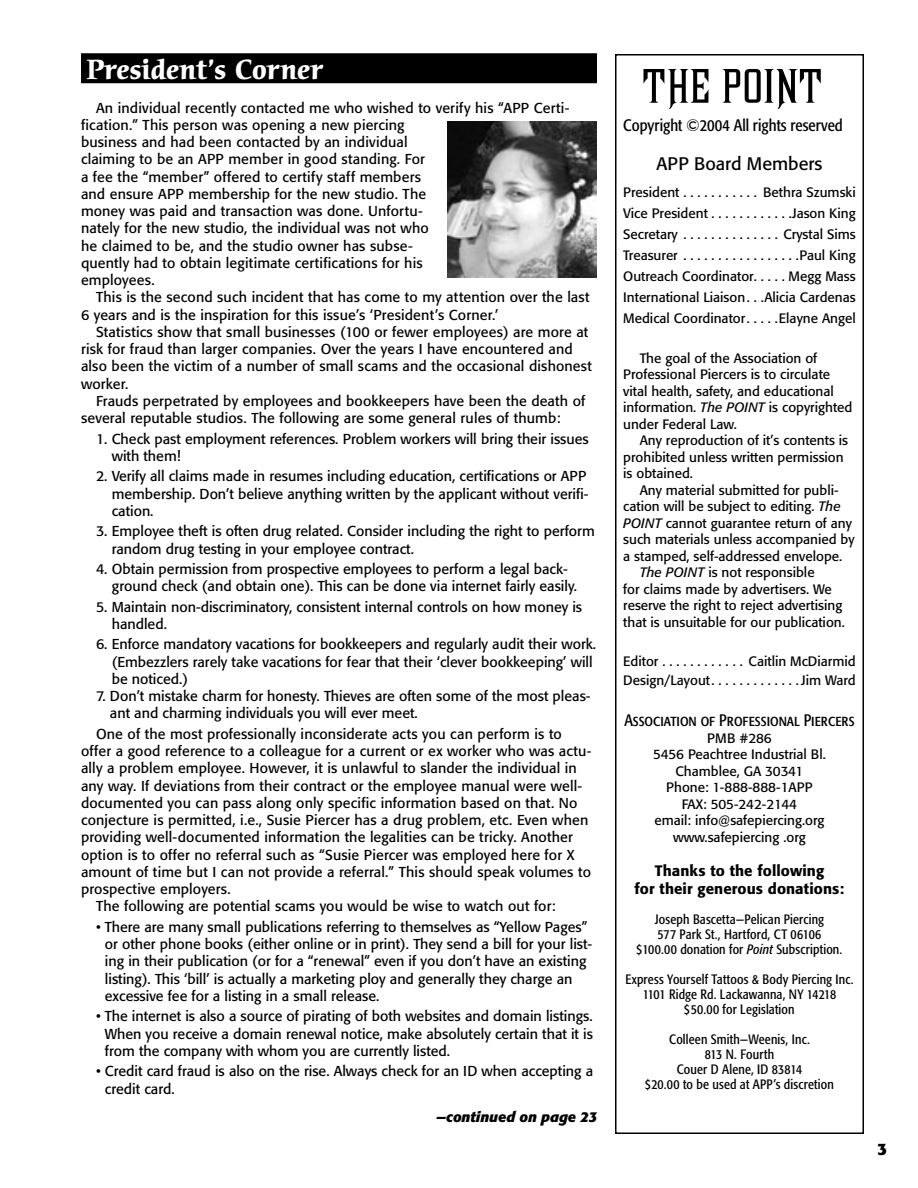
<style>
.page{position:relative;width:918px;height:1188px;background:#fff}
.page>*{position:absolute;margin:0;border:0;box-sizing:border-box;transform-origin:0 0}
.t1{font:700 27px "Cerigo";color:#fff}
.t2{font:18px "Formata";color:#000}
.t3{font:16.5px "Formata Condensed SC";color:#000}
.t4{font:condensed 16.5px "Formata";color:#000}
.t5{font:700 16.5px "Formata";color:#000}
.t6{font:500 15px/18px "Formata";letter-spacing:.005em;color:#000;text-align:center}
.t7{font:14.25px/17.2px "Formata";letter-spacing:.005em;color:#000}
.t8{font:italic 700 14.25px "Formata";color:#000}
.t9{font:13.5px/16.5px "Formata";color:#000}
.t10{font:condensed 13.5px/15px "Formata";letter-spacing:.01em;color:#000;text-align:center}
.s1{font-style:italic}
</style>
<div class="page">
<div style="left:615px;top:54px;width:249px;height:1080px;border:2px solid #000"></div>
<svg style="left:643px;top:69px;width:65px;height:40px"></svg>
<svg style="left:723px;top:69px;width:98px;height:40px"></svg>
<div style="left:81px;top:53px;width:516px;height:30px;background:#000"></div>
<img style="left:447px;top:122px;width:150px;height:155px">
<h1 class="t1" style="left:86px;top:54px;width:238px">President’s Corner</h1>
<p class="t7" style="left:81px;top:99px;width:490px;text-indent:15px">An individual recently contacted me who wished to verify his “APP Certi&shy;fication.” This person was opening a new piercing<br>business and had been contacted by an individual<br>claiming to be an APP member in good standing. For<br>a fee the “member” offered to certify staff members<br>and ensure APP membership for the new studio. The<br>money was paid and transaction was done. Unfortu-<br>nately for the new studio, the individual was not who<br>he claimed to be, and the studio owner has subse-<br>quently had to obtain legitimate certifications for his<br>employees.</p>
<p class="t7" style="left:81px;top:289px;width:510px;text-indent:15px">This is the second such incident that has come to my attention over the last<br>6 years and is the inspiration for this issue’s ‘President’s Corner.’</p>
<p class="t7" style="left:81px;top:323px;width:512px;text-indent:15px">Statistics show that small businesses (100 or fewer employees) are more at risk for fraud than larger companies. Over the years I have encountered and also been the victim of a number of small scams and the occasional dishonest worker.</p>
<p class="t7" style="left:81px;top:392px;width:506px;text-indent:15px">Frauds perpetrated by employees and bookkeepers have been the death of several reputable studios. The following are some general rules of thumb:</p>
<p class="t7" style="left:112px;top:430px;width:479px;text-indent:-16px">1. Check past employment references. Problem workers will bring their issues with them!</p>
<p class="t7" style="left:112px;top:468px;width:478px;text-indent:-16px">2. Verify all claims made in resumes including education, certifications or APP membership. Don’t believe anything written by the applicant without verifi&shy;cation.</p>
<p class="t7" style="left:112px;top:523px;width:485px;text-indent:-16px">3. Employee theft is often drug related. Consider including the right to perform random drug testing in your employee contract.</p>
<p class="t7" style="left:112px;top:560px;width:467px;text-indent:-16px">4. Obtain permission from prospective employees to perform a legal back&shy;ground check (and obtain one). This can be done via internet fairly easily.</p>
<p class="t7" style="left:112px;top:598px;width:472px;text-indent:-16px">5. Maintain non-discriminatory, consistent internal controls on how money is handled.</p>
<p class="t7" style="left:112px;top:636px;width:486px;text-indent:-16px">6. Enforce mandatory vacations for bookkeepers and regularly audit their work. (Embezzlers rarely take vacations for fear that their ‘clever bookkeeping’ will be noticed.)</p>
<p class="t7" style="left:110px;top:688px;width:482px;text-indent:-14px">7. Don’t mistake charm for honesty. Thieves are often some of the most pleas&shy;ant and charming individuals you will ever meet.</p>
<p class="t7" style="left:96px;top:725px;width:467px">One of the most professionally inconsiderate acts you can perform is to</p>
<p class="t7" style="left:81px;top:743px;width:512px">offer a good reference to a colleague for a current or ex worker who was actu-</p>
<p class="t7" style="left:81px;top:760px;width:497px">ally a problem employee. However, it is unlawful to slander the individual in</p>
<p class="t7" style="left:81px;top:777px;width:503px">any way. If deviations from their contract or the employee manual were well-</p>
<p class="t7" style="left:81px;top:794px;width:498px">documented you can pass along only specific information based on that. No</p>
<p class="t7" style="left:81px;top:812px;width:509px">conjecture is permitted, i.e., Susie Piercer has a drug problem, etc. Even when</p>
<p class="t7" style="left:81px;top:829px;width:493px">providing well-documented information the legalities can be tricky. Another</p>
<p class="t7" style="left:81px;top:846px;width:495px">option is to offer no referral such as “Susie Piercer was employed here for X</p>
<p class="t7" style="left:81px;top:863px;width:511px">amount of time but I can not provide a referral.” This should speak volumes to</p>
<p class="t7" style="left:81px;top:881px;width:151px">prospective employers.</p>
<p class="t7" style="left:96px;top:898px;width:461px">The following are potential scams you would be wise to watch out for:</p>
<p class="t7" style="left:105px;top:918px;width:489px;text-indent:-9px">• There are many small publications referring to themselves as “Yellow Pages” or other phone books (either online or in print). They send a bill for your list&shy;ing in their publication (or for a “renewal” even if you don’t have an existing listing). This ‘bill’ is actually a marketing ploy and generally they charge an excessive fee for a listing in a small release.</p>
<p class="t7" style="left:105px;top:1008px;width:490px;text-align:justify;text-indent:-9px">• The internet is also a source of pirating of both websites and domain listings.<br>When you receive a domain renewal notice, make absolutely certain that it is from the company with whom you are currently listed.</p>
<p class="t7" style="left:105px;top:1063px;width:490px;text-indent:-9px">• Credit card fraud is also on the rise. Always check for an ID when accepting a credit card.</p>
<p class="t8" style="left:436px;top:1108px;width:162px">—continued on page 23</p>
<p class="t4" style="left:623px;top:116px;width:221px">Copyright ©2004 All rights reserved</p>
<p class="t2" style="left:657px;top:153px;width:167px">APP Board Members</p>
<p class="t9" style="left:623px;top:182px;width:234px;line-height:21px;text-align:justify">President . . . . . . . . . . . Bethra Szumski Vice President . . . . . . . . . . . .Jason King Secretary . . . . . . . . . . . . . . Crystal Sims Treasurer . . . . . . . . . . . . . . . . .Paul King Outreach Coordinator. . . . . Megg Mass International Liaison. . .Alicia Cardenas Medical Coordinator. . . . .Elayne Angel</p>
<p class="t9" style="left:623px;top:349px;width:231px;text-indent:16px">The goal of the Association of Professional Piercers is to circulate vital health, safety, and educational information. <span class="s1">The POINT</span> is copyrighted under Federal Law.</p>
<p class="t9" style="left:623px;top:432px;width:226px;text-indent:16px">Any reproduction of it’s contents is prohibited unless written permission is obtained.</p>
<p class="t9" style="left:640px;top:481px;width:200px">Any material submitted for publi-</p>
<p class="t9" style="left:623px;top:498px;width:219px">cation will be subject to editing. <span class="s1">The</span></p>
<p class="t9" style="left:623px;top:514px;width:230px"><span class="s1">POINT</span> cannot guarantee return of any</p>
<p class="t9" style="left:623px;top:531px;width:233px">such materials unless accompanied by</p>
<p class="t9" style="left:623px;top:547px;width:221px">a stamped, self-addressed envelope.</p>
<p class="t9" style="left:640px;top:564px;width:176px"><span class="s1">The POINT</span> is not responsible</p>
<p class="t9" style="left:623px;top:580px;width:210px">for claims made by advertisers. We</p>
<p class="t9" style="left:623px;top:597px;width:221px">reserve the right to reject advertising</p>
<p class="t9" style="left:623px;top:613px;width:223px">that is unsuitable for our publication.</p>
<p class="t9" style="left:623px;top:651px;width:234px;line-height:19.5px">Editor . . . . . . . . . . . . Caitlin McDiarmid<br>Design/Layout. . . . . . . . . . . . . Jim Ward</p>
<p class="t3" style="left:624px;top:711px;width:232px">Association of Professional Piercers</p>
<p class="t9" style="left:653px;top:730px;width:174px;text-align:center">PMB #286<br>5456 Peachtree Industrial Bl.<br>Chamblee, GA 30341<br>Phone: 1-888-888-1APP<br>FAX: 505-242-2144<br>email: info@safepiercing.org www.safepiercing .org</p>
<p class="t6" style="left:635px;top:862px;width:211px">Thanks to the following<br>for their generous donations:</p>
<p class="t10" style="left:637px;top:912px;width:207px">Joseph Bascetta—Pelican Piercing<br>577 Park St., Hartford, CT 06106 $100.00 donation for <span class="s1">Point</span> Subscription.</p>
<p class="t10" style="left:625px;top:972px;width:230px">Express Yourself Tattoos &amp; Body Piercing Inc.<br>1101 Ridge Rd. Lackawanna, NY 14218 $50.00 for Legislation</p>
<p class="t10" style="left:645px;top:1032px;width:190px">Colleen Smith—Weenis, Inc.<br>813 N. Fourth<br>Couer D Alene, ID 83814<br>$20.00 to be used at APP’s discretion</p>
<p class="t5" style="left:878px;top:1139px;width:11px">3</p>
</div>
